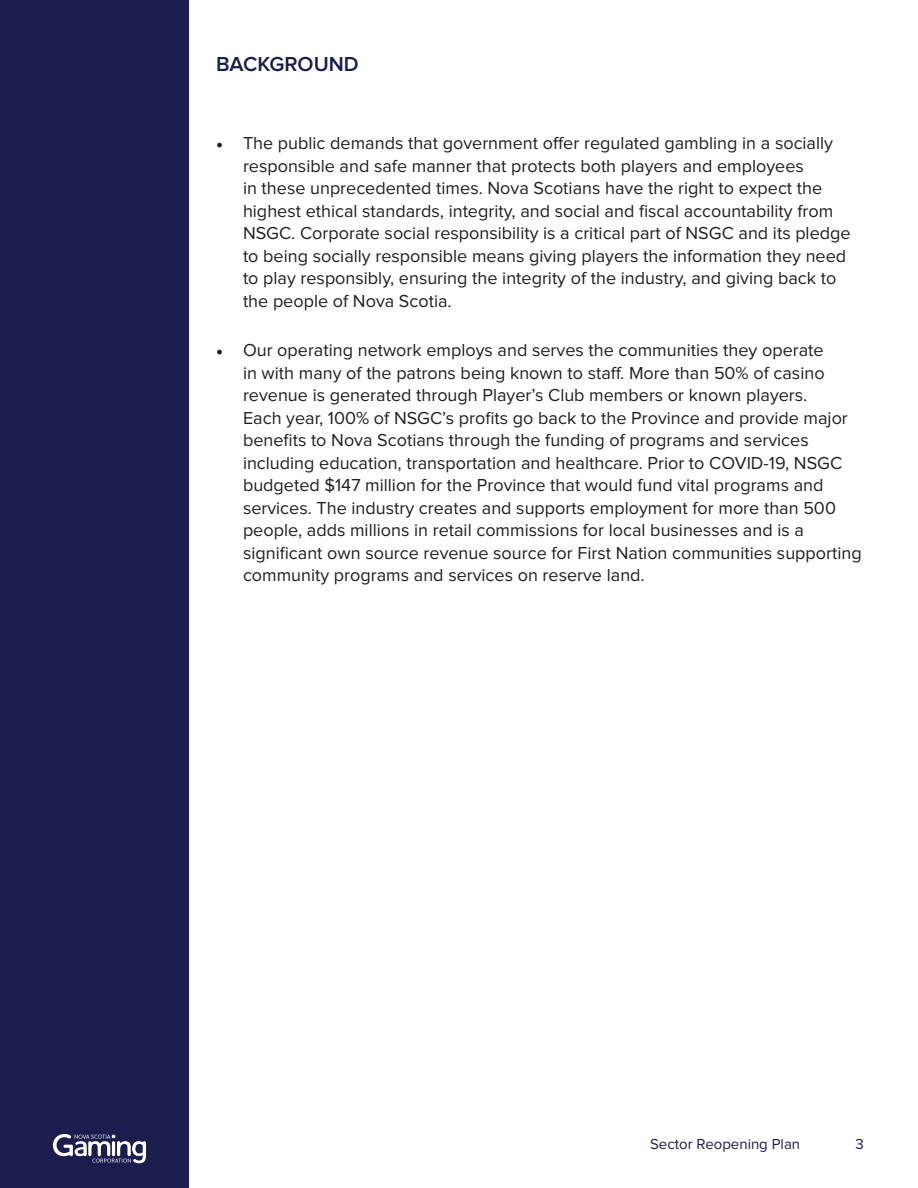
<style>
.page{position:relative;width:918px;height:1188px;background:#fff}
.page>*{position:absolute;margin:0;border:0;box-sizing:border-box;transform-origin:0 0}
.t1{font:600 21px "Proxima Nova";color:#1a1d4d}
.t2{font:18px/22.5px "Proxima Nova";color:#231f20}
.t3{font:15px "Proxima Nova";color:#201b4f}
.t4{font:15px "Proxima Nova";color:#1a1d4d}
.s1{font-family:"Minion Pro"}
</style>
<div class="page">
<div style="left:0;top:0;width:189px;height:1188px;background:#1a1d4d"></div>
<svg style="left:53px;top:1134px;width:93px;height:29px"></svg>
<p class="t1" style="left:216px;top:52px;width:144px">BACKGROUND</p>
<p class="t2" style="left:243px;top:132px;width:609px;text-indent:-27px"><span class="s1">•</span> The public demands that government offer regulated gambling in a socially responsible and safe manner that protects both players and employees<br>in these unprecedented times. Nova Scotians have the right to expect the highest ethical standards, integrity, and social and fiscal accountability from NSGC. Corporate social responsibility is a critical part of NSGC and its pledge to being socially responsible means giving players the information they need to play responsibly, ensuring the integrity of the industry, and giving back to the people of Nova Scotia.</p>
<p class="t2" style="left:243px;top:339px;width:620px;text-indent:-27px"><span class="s1">•</span> Our operating network employs and serves the communities they operate<br>in with many of the patrons being known to staff. More than 50% of casino revenue is generated through Player’s Club members or known players.<br>Each year, 100% of NSGC’s profits go back to the Province and provide major benefits to Nova Scotians through the funding of programs and services including education, transportation and healthcare. Prior to COVID-19, NSGC budgeted $147 million for the Province that would fund vital programs and services. The industry creates and supports employment for more than 500 people, adds millions in retail commissions for local businesses and is a significant own source revenue source for First Nation communities supporting community programs and services on reserve land.</p>
<p class="t3" style="left:650px;top:1135px;width:152px">Sector Reopening Plan</p>
<p class="t4" style="left:856px;top:1135px;width:10px">3</p>
</div>
